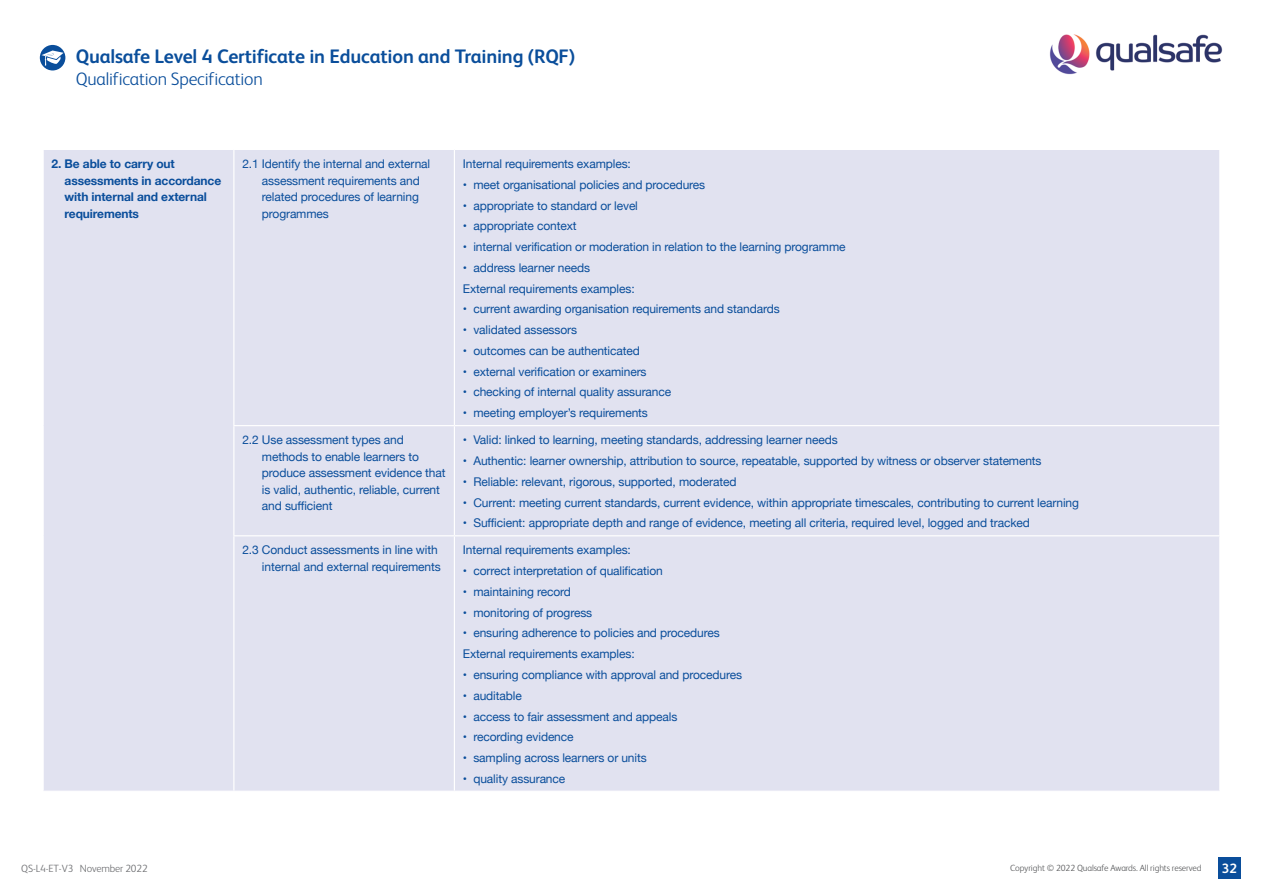
<style>
.page{position:relative;width:1263px;height:893px;background:#fff}
.page>*{position:absolute;margin:0;border:0;box-sizing:border-box;transform-origin:0 0}
.t1{font:700 19.5px "FS Albert Pro";letter-spacing:-.01em;color:#0a4e9b}
.t2{font:300 18px "FS Albert Pro";letter-spacing:-.01em;color:#0a4e9b}
.t3{font:700 13.5px "FS Albert Pro";color:#fff}
.appendix_table{font:12px/16.5px "Helvetica Neue";letter-spacing:-.01em;color:#0a4e9b}
.Table_Text_Blue{font:700 12px/16.5px "Helvetica Neue";letter-spacing:-.01em;color:#0a4e9b}
.t4{font:300 10.5px "FS Albert Pro";letter-spacing:-.01em;color:#6d6e71}
.t5{font:300 9px "FS Albert Pro";letter-spacing:-.01em;color:#58595b}
</style>
<div class="page">
<div style="left:1218px;top:857px;width:23px;height:21px;background:#0a4e9b"></div>
<svg style="left:36px;top:41px;width:33px;height:33px"></svg>
<div style="left:35px;top:40px;width:35px;height:35px;border:5px solid #fff;border-radius:50%"></div>
<svg style="left:42px;top:51px;width:22px;height:15px"></svg>
<img style="left:1049px;top:34px;width:173px;height:40px">
<div style="left:44px;top:150px;width:1175px;height:641px;background:#e1e2f0"></div>
<hr style="left:233px;top:150px;width:1px;height:275px;background:#fff">
<hr style="left:454px;top:150px;width:1px;height:275px;background:#fff">
<hr style="left:233px;top:425px;width:221px;height:1px;background:#fff">
<hr style="left:233px;top:426px;width:1px;height:109px;background:#fff">
<hr style="left:454px;top:425px;width:766px;height:1px;background:#fff">
<hr style="left:454px;top:426px;width:1px;height:109px;background:#fff">
<hr style="left:233px;top:535px;width:221px;height:1px;background:#fff">
<hr style="left:233px;top:536px;width:1px;height:255px;background:#fff">
<hr style="left:454px;top:535px;width:766px;height:1px;background:#fff">
<hr style="left:454px;top:536px;width:1px;height:255px;background:#fff">
<h1 class="t1" style="left:76px;top:43px;width:501px">Qualsafe Level 4 Certificate in Education and Training (RQF)</h1>
<h2 class="t2" style="left:76px;top:67px;width:188px">Qualification Specification</h2>
<p class="Table_Text_Blue" style="left:65px;top:156px;width:158px;text-indent:-13px">2. Be able to carry out assessments in accordance with internal and external requirements</p>
<p class="appendix_table" style="left:262px;top:156px;width:170px;text-indent:-20px">2.1 Identify the internal and external assessment requirements and related procedures of learning programmes</p>
<p class="appendix_table" style="left:463px;top:156px;width:169px">Internal requirements examples:</p>
<p class="appendix_table" style="left:463px;top:177px;width:244px">• meet organisational policies and procedures</p>
<p class="appendix_table" style="left:463px;top:198px;width:177px">• appropriate to standard or level</p>
<p class="appendix_table" style="left:463px;top:219px;width:115px">• appropriate context</p>
<p class="appendix_table" style="left:463px;top:239px;width:384px">• internal verification or moderation in relation to the learning programme</p>
<p class="appendix_table" style="left:463px;top:260px;width:129px">• address learner needs</p>
<p class="appendix_table" style="left:463px;top:281px;width:173px">External requirements examples:</p>
<p class="appendix_table" style="left:463px;top:302px;width:318px">• current awarding organisation requirements and standards</p>
<p class="appendix_table" style="left:463px;top:322px;width:116px">• validated assessors</p>
<p class="appendix_table" style="left:463px;top:343px;width:178px">• outcomes can be authenticated</p>
<p class="appendix_table" style="left:463px;top:364px;width:185px">• external verification or examiners</p>
<p class="appendix_table" style="left:463px;top:385px;width:210px">• checking of internal quality assurance</p>
<p class="appendix_table" style="left:463px;top:405px;width:186px">• meeting employer’s requirements</p>
<p class="appendix_table" style="left:262px;top:432px;width:185px;text-indent:-20px">2.2 Use assessment types and methods to enable learners to produce assessment evidence that is valid, authentic, reliable, current and sufficient</p>
<p class="appendix_table" style="left:463px;top:432px;width:376px">• Valid: linked to learning, meeting standards, addressing learner needs</p>
<p class="appendix_table" style="left:463px;top:453px;width:580px">• Authentic: learner ownership, attribution to source, repeatable, supported by witness or observer statements</p>
<p class="appendix_table" style="left:463px;top:474px;width:275px">• Reliable: relevant, rigorous, supported, moderated</p>
<p class="appendix_table" style="left:463px;top:495px;width:618px">• Current: meeting current standards, current evidence, within appropriate timescales, contributing to current learning</p>
<p class="appendix_table" style="left:463px;top:515px;width:569px">• Sufficient: appropriate depth and range of evidence, meeting all criteria, required level, logged and tracked</p>
<p class="appendix_table" style="left:242px;top:543px;width:200px;text-align:right">2.3 Conduct assessments in line with internal and external requirements</p>
<p class="appendix_table" style="left:463px;top:543px;width:169px">Internal requirements examples:</p>
<p class="appendix_table" style="left:463px;top:563px;width:201px">• correct interpretation of qualification</p>
<p class="appendix_table" style="left:463px;top:584px;width:110px">• maintaining record</p>
<p class="appendix_table" style="left:463px;top:605px;width:131px">• monitoring of progress</p>
<p class="appendix_table" style="left:463px;top:626px;width:258px">• ensuring adherence to policies and procedures</p>
<p class="appendix_table" style="left:463px;top:646px;width:173px">External requirements examples:</p>
<p class="appendix_table" style="left:463px;top:667px;width:281px">• ensuring compliance with approval and procedures</p>
<p class="appendix_table" style="left:463px;top:688px;width:60px">• auditable</p>
<p class="appendix_table" style="left:463px;top:709px;width:216px">• access to fair assessment and appeals</p>
<p class="appendix_table" style="left:463px;top:729px;width:112px">• recording evidence</p>
<p class="appendix_table" style="left:463px;top:750px;width:185px">• sampling across learners or units</p>
<p class="appendix_table" style="left:463px;top:771px;width:104px">• quality assurance</p>
<p class="t4" style="left:21px;top:861px;width:128px">QS-L4-ET-V3 November 2022</p>
<p class="t5" style="left:1010px;top:862px;width:193px">Copyright © 2022 Qualsafe Awards. All rights reserved</p>
<p class="t3" style="left:1222px;top:859px;width:17px">32</p>
</div>
